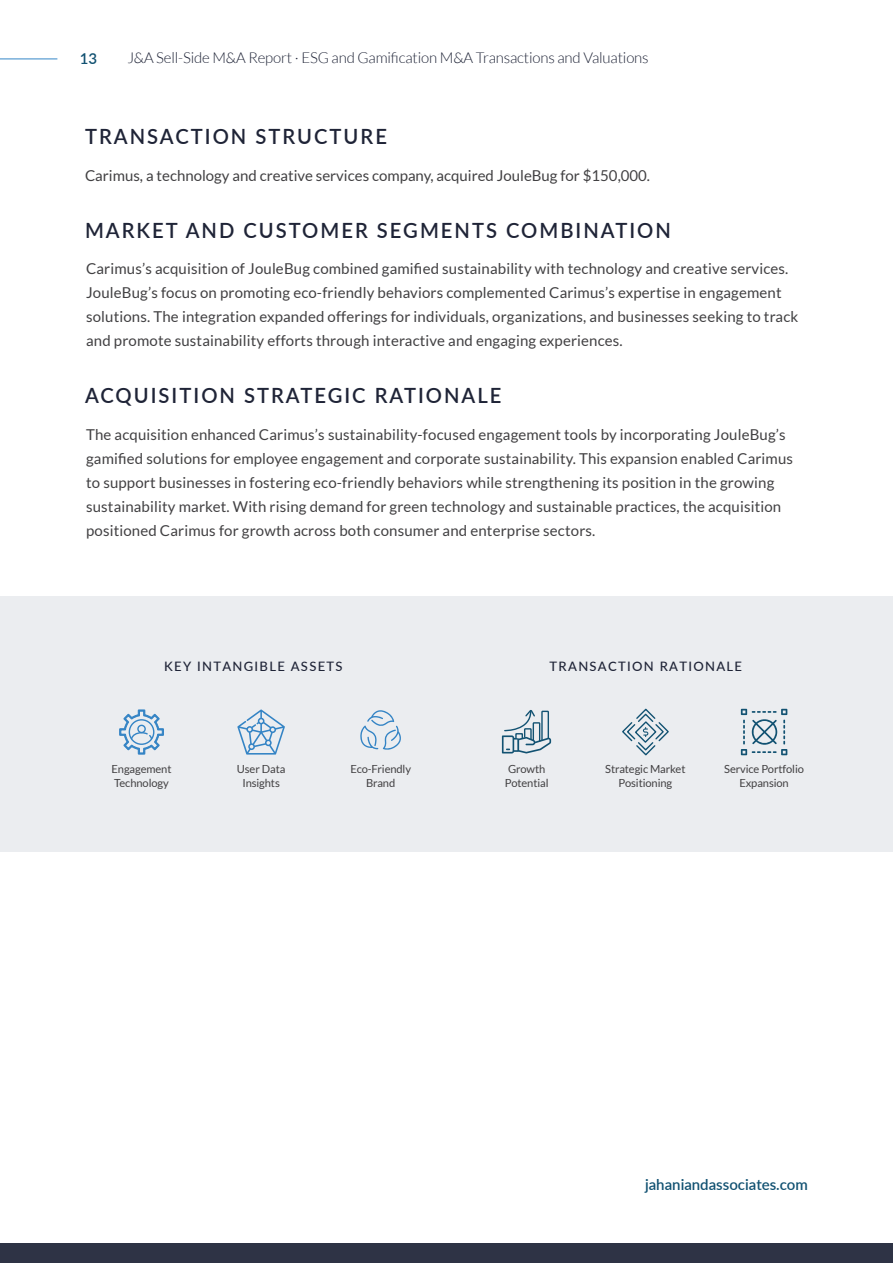
<style>
.page{position:relative;width:893px;height:1263px;background:#fff}
.page>*{position:absolute;margin:0;border:0;box-sizing:border-box;transform-origin:0 0}
.t1{font:600 21px "Lato";letter-spacing:.1em;color:#1f2437;scale:.96 1}
.t2{font:15px/24px "Lato";letter-spacing:.01em;color:#414042}
.t3{font:300 15px "Lato";letter-spacing:-.01em;color:#1f2437}
.t4{font:600 15px "Lato";color:#125272}
.t5{font:500 13.05px "Lato";letter-spacing:.1em;color:#1f2437}
.t6{font:11.1px/13.4px "Lato";letter-spacing:-.01em;color:#414042;text-align:center}
</style>
<div class="page">
<div style="left:0;top:1243px;width:893px;height:20px;background:#2e3345"></div>
<div style="left:0;top:597px;width:893px;height:255px;background:#ebedf0"></div>
<svg style="left:741px;top:709px;width:46px;height:46px"></svg>
<svg style="left:360px;top:710px;width:41px;height:40px"></svg>
<svg style="left:502px;top:710px;width:49px;height:43px"></svg>
<svg style="left:237px;top:709px;width:48px;height:45px"></svg>
<svg style="left:622px;top:709px;width:47px;height:47px"></svg>
<svg style="left:119px;top:710px;width:45px;height:45px"></svg>
<hr style="left:0;top:59px;width:57px;height:1px;background:#3487c8">
<p class="t4" style="left:80px;top:48px;width:19px">13</p>
<p class="t3" style="left:128px;top:49px;width:523px">J&amp;A Sell-Side M&amp;A Report · ESG and Gamification M&amp;A Transactions and Valuations</p>
<h1 class="t1" style="left:85px;top:122px;width:316px">TRANSACTION STRUCTURE</h1>
<p class="t2" style="left:85px;top:163px;width:567px">Carimus, a technology and creative services company, acquired JouleBug for $150,000.</p>
<h1 class="t1" style="left:85px;top:215px;width:612px">MARKET AND CUSTOMER SEGMENTS COMBINATION</h1>
<p class="t2" style="left:86px;top:256px;width:714px">Carimus’s acquisition of JouleBug combined gamified sustainability with technology and creative services.<br>JouleBug’s focus on promoting eco-friendly behaviors complemented Carimus’s expertise in engagement solutions. The integration expanded offerings for individuals, organizations, and businesses seeking to track and promote sustainability efforts through interactive and engaging experiences.</p>
<h1 class="t1" style="left:85px;top:380px;width:435px">ACQUISITION STRATEGIC RATIONALE</h1>
<p class="t2" style="left:86px;top:422px;width:708px">The acquisition enhanced Carimus’s sustainability-focused engagement tools by incorporating JouleBug’s gamified solutions for employee engagement and corporate sustainability. This expansion enabled Carimus to support businesses in fostering eco-friendly behaviors while strengthening its position in the growing sustainability market. With rising demand for green technology and sustainable practices, the acquisition positioned Carimus for growth across both consumer and enterprise sectors.</p>
<p class="t5" style="left:164px;top:657px;width:180px">KEY INTANGIBLE ASSETS</p>
<p class="t5" style="left:550px;top:657px;width:194px">TRANSACTION RATIONALE</p>
<p class="t6" style="left:112px;top:762px;width:61px;text-align:left">Engagement<br>Technology</p>
<p class="t6" style="left:350px;top:762px;width:62px">Eco-Friendly<br>Brand</p>
<p class="t6" style="left:237px;top:762px;width:50px">User Data<br>Insights</p>
<p class="t6" style="left:605px;top:762px;width:82px">Strategic Market<br>Positioning</p>
<p class="t6" style="left:724px;top:762px;width:81px">Service Portfolio<br>Expansion</p>
<p class="t6" style="left:505px;top:762px;width:45px;text-align:left">Growth<br>Potential</p>
<p class="t4" style="left:645px;top:1174px;width:164px">jahaniandassociates.com</p>
</div>
